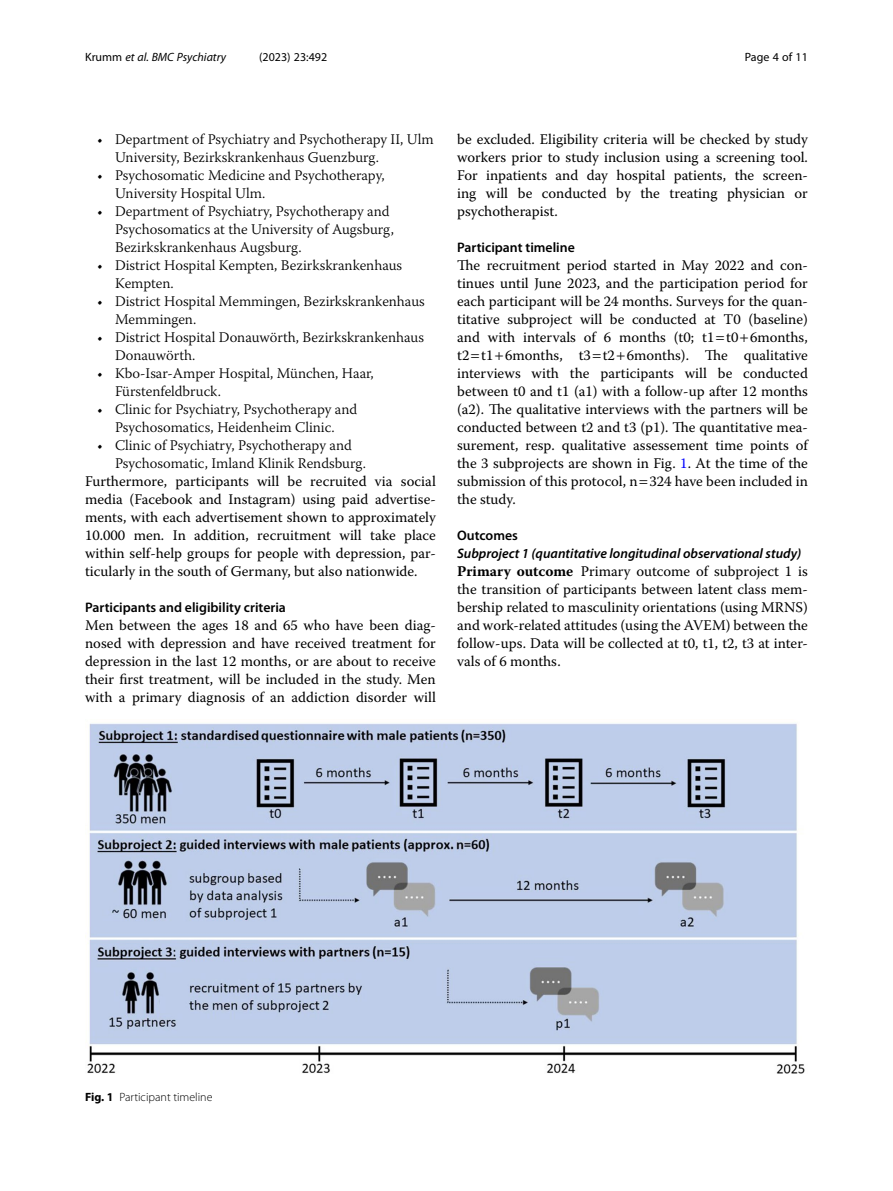
<style>
.page{position:relative;width:893px;height:1191px;background:#fff}
.page>*{position:absolute;margin:0;border:0;box-sizing:border-box;transform-origin:0 0}
.Body_Text{font:14.7px/18px "Warnock Pro";color:#000;text-align:justify}
.t1{font:300 14.7px/18px "Warnock Pro";color:#000}
.Formalpara_RuninHead{font:14.7px/18px "Warnock Pro";color:#000;text-align:justify}
.Head_2{font:600 13.8px "Myriad Pro";color:#000}
.Head_3_after_2{font:italic 600 13.8px "Myriad Pro";color:#000}
.Figure_Caption{font:300 12px "Myriad Pro";color:#000}
.t2{font:italic 12px "Myriad Pro";color:#000}
.t3{font:12px "Myriad Pro";color:#000}
.s1{font-style:normal}
.s2{color:#00f}
.s3{font-weight:700}
</style>
<div class="page">
<img style="left:85px;top:723px;width:720px;height:351px">
<p class="t2" style="left:85px;top:50px;width:142px"><span class="s1">Krumm</span> et al. BMC Psychiatry</p>
<p class="t3" style="left:259px;top:50px;width:70px">(2023) 23:492</p>
<p class="t3" style="left:745px;top:50px;width:65px">Page 4 of 11</p>
<p class="t1" style="left:115px;top:130px;width:320px;text-indent:-18px">• Department of Psychiatry and Psychotherapy II, Ulm<br>University, Bezirkskrankenhaus Guenzburg.</p>
<p class="t1" style="left:115px;top:166px;width:271px;text-indent:-18px">• Psychosomatic Medicine and Psychotherapy,<br>University Hospital Ulm.</p>
<p class="t1" style="left:115px;top:202px;width:280px;text-indent:-18px">• Department of Psychiatry, Psychotherapy and<br>Psychosomatics at the University of Augsburg,<br>Bezirkskrankenhaus Augsburg.</p>
<p class="t1" style="left:115px;top:256px;width:289px;text-indent:-18px">• District Hospital Kempten, Bezirkskrankenhaus<br>Kempten.</p>
<p class="t1" style="left:115px;top:292px;width:311px;text-indent:-18px">• District Hospital Memmingen, Bezirkskrankenhaus<br>Memmingen.</p>
<p class="t1" style="left:115px;top:328px;width:310px;text-indent:-18px">• District Hospital Donauwörth, Bezirkskrankenhaus<br>Donauwörth.</p>
<p class="t1" style="left:115px;top:364px;width:260px;text-indent:-18px">• Kbo-Isar-Amper Hospital, München, Haar,<br>Fürstenfeldbruck.</p>
<p class="t1" style="left:97px;top:400px;width:262px;text-align:center">• Clinic for Psychiatry, Psychotherapy and<br>Psychosomatics, Heidenheim Clinic.</p>
<p class="t1" style="left:115px;top:436px;width:253px;text-indent:-18px">• Clinic of Psychiatry, Psychotherapy and<br>Psychosomatic, Imland Klinik Rendsburg.</p>
<p class="Body_Text" style="left:85px;top:472px;width:352px">Furthermore, participants will be recruited via social media (Facebook and Instagram) using paid advertise&shy;ments, with each advertisement shown to approximately 10.000 men. In addition, recruitment will take place within self-help groups for people with depression, par&shy;ticularly in the south of Germany, but also nationwide.</p>
<p class="Head_2" style="left:85px;top:599px;width:202px">Participants and eligibility criteria</p>
<p class="Body_Text" style="left:85px;top:616px;width:352px">Men between the ages 18 and 65 who have been diag&shy;nosed with depression and have received treatment for depression in the last 12 months, or are about to receive their first treatment, will be included in the study. Men with a primary diagnosis of an addiction disorder will</p>
<p class="Body_Text" style="left:457px;top:130px;width:352px">be excluded. Eligibility criteria will be checked by study workers prior to study inclusion using a screening tool.<br>For inpatients and day hospital patients, the screen&shy;ing will be conducted by the treating physician or psychotherapist.</p>
<p class="Head_2" style="left:457px;top:239px;width:119px">Participant timeline</p>
<p class="Body_Text" style="left:457px;top:256px;width:352px">The recruitment period started in May 2022 and con&shy;tinues until June 2023, and the participation period for each participant will be 24 months. Surveys for the quan&shy;titative subproject will be conducted at T0 (baseline) and with intervals of 6 months (t0; t1 t0 6months, t2 t1 6months, t3 t2 6months). The qualitative interviews with the participants will be conducted between t0 and t1 (a1) with a follow-up after 12 months (a2). The qualitative interviews with the partners will be conducted between t2 and t3 (p1). The quantitative mea&shy;surement, resp. qualitative assessement time points of the 3 subprojects are shown in Fig. <span class="s2">1</span>. At the time of the submission of this protocol, n 324 have been included in the study.</p>
<p class="Head_2" style="left:457px;top:527px;width:62px">Outcomes</p>
<p class="Head_3_after_2" style="left:457px;top:545px;width:346px">Subproject 1 (quantitative longitudinal observational study)</p>
<p class="Formalpara_RuninHead" style="left:457px;top:562px;width:352px"><span class="s3">Primary outcome</span> Primary outcome of subproject 1 is the transition of participants between latent class mem&shy;bership related to masculinity orientations (using MRNS) and work-related attitudes (using the AVEM) between the follow-ups. Data will be collected at t0, t1, t2, t3 at inter&shy;vals of 6 months.</p>
<p class="Figure_Caption" style="left:85px;top:1090px;width:129px"><span class="s3">Fig. 1</span> Participant timeline</p>
</div>
